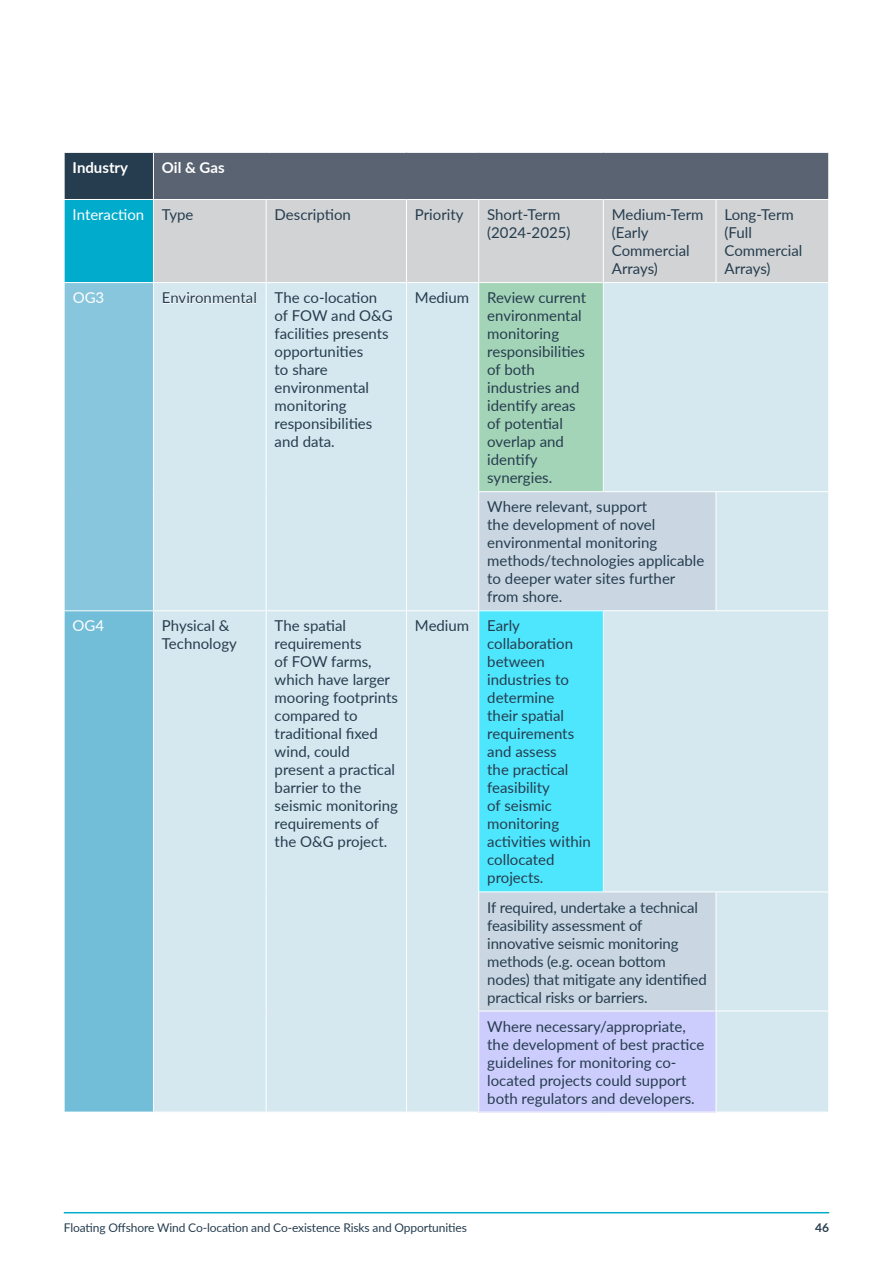
<style>
.page{position:relative;width:893px;height:1263px;background:#fff}
.page>*{position:absolute;margin:0;border:0;box-sizing:border-box;transform-origin:0 0}
.t1{font:15px/18px "Lato";color:#263d4f}
.t2{font:15px "Lato";color:#fff}
.t3{font:700 15px "Lato";color:#fff}
.t4{font:12px "Lato";letter-spacing:-.01em;color:#263d4f}
.t5{font:700 12px "Lato";color:#263d4f}
.s1{color:#263d4f}
.s2{color:#fff}
</style>
<div class="page">
<div style="left:64px;top:152px;width:89px;height:47px;background:#263d4f"></div>
<div style="left:153px;top:152px;width:676px;height:47px;background:#5a6372"></div>
<div style="left:64px;top:199px;width:89px;height:84px;background:#00abcc"></div>
<div style="left:154px;top:200px;width:674px;height:82px;background:#d1d3d4"></div>
<div style="left:64px;top:283px;width:89px;height:328px;background:#87c6dd"></div>
<div style="left:154px;top:283px;width:674px;height:829px;background:#d5e8f0"></div>
<div style="left:479px;top:283px;width:124px;height:209px;background:#a4d4b7"></div>
<svg style="left:479px;top:492px;width:237px;height:519px;background:#cedde7"></svg>
<div style="left:64px;top:611px;width:89px;height:501px;background:#72bed8"></div>
<div style="left:479px;top:611px;width:124px;height:281px;background:#4ee6fd"></div>
<div style="left:479px;top:1011px;width:237px;height:101px;background:#cccdfd"></div>
<hr style="left:603px;top:611px;width:1px;height:280px;background:#fff">
<hr style="left:603px;top:491px;width:113px;height:1px;background:#fff">
<hr style="left:603px;top:610px;width:113px;height:1px;background:#fff">
<hr style="left:716px;top:491px;width:113px;height:1px;background:#fff">
<hr style="left:716px;top:610px;width:113px;height:1px;background:#fff">
<hr style="left:716px;top:892px;width:1px;height:119px;background:#fff">
<hr style="left:716px;top:1011px;width:1px;height:101px;background:#fff">
<hr style="left:603px;top:891px;width:113px;height:1px;background:#fff">
<hr style="left:64px;top:611px;width:1px;height:281px;background:#fff">
<hr style="left:64px;top:892px;width:1px;height:119px;background:#fff">
<hr style="left:64px;top:1011px;width:1px;height:101px;background:#fff">
<hr style="left:64px;top:610px;width:89px;height:1px;background:#fff">
<hr style="left:64px;top:152px;width:89px;height:1px;background:#fff">
<hr style="left:64px;top:153px;width:1px;height:46px;background:#fff">
<hr style="left:153px;top:152px;width:113px;height:1px;background:#fff">
<hr style="left:153px;top:153px;width:1px;height:46px;background:#fff">
<hr style="left:266px;top:152px;width:140px;height:1px;background:#fff">
<hr style="left:406px;top:152px;width:73px;height:1px;background:#fff">
<hr style="left:479px;top:152px;width:124px;height:1px;background:#fff">
<hr style="left:603px;top:152px;width:113px;height:1px;background:#fff">
<hr style="left:716px;top:152px;width:113px;height:1px;background:#fff">
<hr style="left:828px;top:153px;width:1px;height:46px;background:#fff">
<hr style="left:64px;top:199px;width:89px;height:1px;background:#fff">
<hr style="left:716px;top:492px;width:1px;height:118px;background:#fff">
<hr style="left:153px;top:610px;width:113px;height:1px;background:#fff">
<hr style="left:64px;top:283px;width:1px;height:209px;background:#fff">
<hr style="left:64px;top:492px;width:1px;height:118px;background:#fff">
<hr style="left:64px;top:200px;width:1px;height:82px;background:#fff">
<hr style="left:266px;top:200px;width:1px;height:82px;background:#fff">
<hr style="left:406px;top:200px;width:1px;height:82px;background:#fff">
<hr style="left:478px;top:200px;width:1px;height:82px;background:#fff">
<hr style="left:603px;top:200px;width:1px;height:82px;background:#fff">
<hr style="left:716px;top:200px;width:1px;height:82px;background:#fff">
<hr style="left:64px;top:282px;width:89px;height:1px;background:#fff">
<hr style="left:478px;top:491px;width:125px;height:1px;background:#fff">
<hr style="left:479px;top:610px;width:124px;height:1px;background:#fff">
<hr style="left:478px;top:891px;width:125px;height:1px;background:#fff">
<hr style="left:478px;top:1011px;width:125px;height:1px;background:#fff">
<hr style="left:603px;top:1011px;width:113px;height:1px;background:#fff">
<hr style="left:406px;top:283px;width:1px;height:209px;background:#fff">
<hr style="left:406px;top:492px;width:1px;height:118px;background:#fff">
<hr style="left:478px;top:283px;width:1px;height:208px;background:#fff">
<hr style="left:478px;top:492px;width:1px;height:118px;background:#fff">
<hr style="left:406px;top:611px;width:1px;height:281px;background:#fff">
<hr style="left:406px;top:892px;width:1px;height:119px;background:#fff">
<hr style="left:406px;top:1011px;width:1px;height:101px;background:#fff">
<hr style="left:478px;top:611px;width:1px;height:280px;background:#fff">
<hr style="left:478px;top:892px;width:1px;height:119px;background:#fff">
<hr style="left:478px;top:1011px;width:1px;height:101px;background:#fff">
<hr style="left:266px;top:610px;width:140px;height:1px;background:#fff">
<hr style="left:406px;top:610px;width:73px;height:1px;background:#fff">
<hr style="left:716px;top:891px;width:113px;height:1px;background:#fff">
<hr style="left:716px;top:1011px;width:113px;height:1px;background:#fff">
<hr style="left:266px;top:283px;width:1px;height:209px;background:#fff">
<hr style="left:266px;top:492px;width:1px;height:118px;background:#fff">
<hr style="left:266px;top:611px;width:1px;height:281px;background:#fff">
<hr style="left:266px;top:892px;width:1px;height:119px;background:#fff">
<hr style="left:266px;top:1011px;width:1px;height:101px;background:#fff">
<hr style="left:603px;top:283px;width:1px;height:208px;background:#fff">
<hr style="left:64px;top:1212px;width:765px;height:1px;background:#00abcc">
<p class="t3" style="left:73px;top:156px;width:57px">Industry</p>
<p class="t3" style="left:162px;top:156px;width:64px">Oil &amp; Gas</p>
<p class="t2" style="left:73px;top:204px;width:122px">Interaction <span class="s1">Type</span></p>
<p class="t1" style="left:275px;top:205px;width:78px">Description</p>
<p class="t1" style="left:415px;top:205px;width:50px">Priority</p>
<p class="t1" style="left:487px;top:205px;width:85px">Short-Term (2024-2025)</p>
<p class="t1" style="left:612px;top:205px;width:93px">Medium-Term (Early<br>Commercial<br>Arrays)</p>
<p class="t1" style="left:724px;top:205px;width:79px">Long-Term (Full<br>Commercial<br>Arrays)</p>
<p class="t2" style="left:73px;top:287px;width:33px">OG3</p>
<p class="t1" style="left:275px;top:288px;width:120px;text-indent:-113px"><span class="s2">Environmental</span> The co-location of FOW and O&amp;G facilities presents opportunities<br>to share environmental monitoring responsibilities and data.</p>
<p class="t1" style="left:487px;top:288px;width:100px;text-indent:-72px">Medium Review current environmental monitoring responsibilities of both industries and identify areas of potential overlap and identify synergies.</p>
<p class="t1" style="left:487px;top:497px;width:219px">Where relevant, support<br>the development of novel environmental monitoring methods/technologies applicable to deeper water sites further from shore.</p>
<p class="t2" style="left:73px;top:615px;width:33px">OG4</p>
<p class="t1" style="left:162px;top:616px;width:76px">Physical &amp;<br>Technology</p>
<p class="t1" style="left:275px;top:616px;width:125px">The spatial requirements<br>of FOW farms, which have larger mooring footprints compared to traditional fixed wind, could present a practical barrier to the seismic monitoring requirements of the O&amp;G project.</p>
<p class="t1" style="left:487px;top:616px;width:105px;text-indent:-72px">Medium Early collaboration between industries to determine<br>their spatial requirements and assess<br>the practical feasibility<br>of seismic monitoring activities within collocated projects.</p>
<p class="t1" style="left:487px;top:897px;width:221px">If required, undertake a technical feasibility assessment of innovative seismic monitoring methods (e.g. ocean bottom nodes) that mitigate any identified practical risks or barriers.</p>
<p class="t1" style="left:487px;top:1016px;width:219px">Where necessary/appropriate, the development of best practice guidelines for monitoring co&shy;located projects could support both regulators and developers.</p>
<p class="t4" style="left:64px;top:1219px;width:405px">Floating Offshore Wind Co-location and Co-existence Risks and Opportunities</p>
<p class="t5" style="left:815px;top:1219px;width:15px">46</p>
</div>
